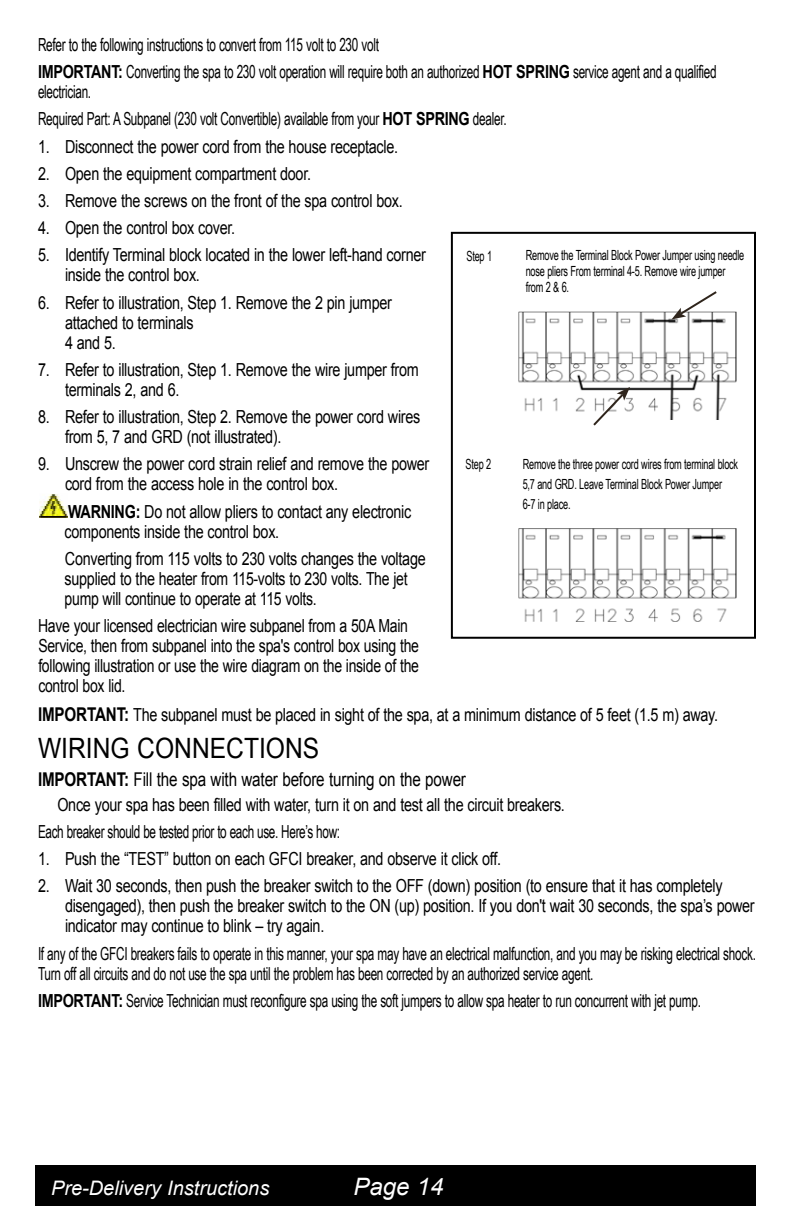
<style>
.page{position:relative;width:792px;height:1224px;background:#fff}
.page>*{position:absolute;margin:0;border:0;box-sizing:border-box;transform-origin:0 0}
.t1{font:28px "Arial";color:#000;scale:.88 1}
.t2{font:italic 24px "Arial";color:#fff}
.t3{font:italic 20px "Arial";color:#fff}
.t4{font:19px "Arial";letter-spacing:-.01em;color:#000;scale:.8 1}
.t5{font:18px/20px "Arial";letter-spacing:-.02em;color:#000;scale:.8 1}
.t6{font:18px/27.2px "Arial Narrow";letter-spacing:-.02em;color:#000;scale:.8 1}
.t7{font:18px/20px "Arial";letter-spacing:-.02em;color:#000;scale:.78 1}
.t8{font:14px/16px "Arial Narrow";letter-spacing:-.02em;color:#000;scale:.8 1}
.s1{font-family:"Arial";font-weight:700}
.s2{font-weight:700}
.s3{font-weight:700;font-size:19px}
</style>
<div class="page">
<div style="left:36px;top:1165px;width:720px;height:41px;background:#000"></div>
<img style="left:39px;top:494px;width:28px;height:23px">
<svg style="left:39px;top:517px;width:28px;height:1px"></svg>
<div style="left:451px;top:232px;width:305px;height:407px;border:2px solid #000"></div>
<img style="left:519px;top:311px;width:217px;height:109px">
<img style="left:519px;top:528px;width:217px;height:94px">
<svg style="left:672px;top:291px;width:47px;height:28px"></svg>
<svg style="left:591px;top:387px;width:39px;height:39px"></svg>
<div style="left:35px;top:1166px;width:720px;height:40px;background:#000"></div>
<p class="t6" style="left:38px;top:30px;width:850px">Refer to the following instructions to convert from 115 volt to 230 volt<br><span class="s1">IMPORTANT:</span> Converting the spa to 230 volt operation will require both an authorized <span class="s1">HOT SPRING</span> service agent and a qualified</p>
<p class="t6" style="left:38px;top:78px;width:587px">electrician.<br>Required Part: A Subpanel (230 volt Convertible) available from your <span class="s1">HOT SPRING</span> dealer.</p>
<p class="t5" style="left:38px;top:137px;width:452px">1. Disconnect the power cord from the house receptacle.</p>
<p class="t5" style="left:38px;top:164px;width:343px">2. Open the equipment compartment door.</p>
<p class="t5" style="left:38px;top:191px;width:457px">3. Remove the screws on the front of the spa control box.</p>
<p class="t5" style="left:38px;top:218px;width:248px">4. Open the control box cover.</p>
<p class="t5" style="left:65px;top:245px;width:453px;text-indent:-27px">5. Identify Terminal block located in the lower left-hand corner inside the control box.</p>
<p class="t5" style="left:65px;top:293px;width:410px;text-indent:-27px">6. Refer to illustration, Step 1. Remove the 2 pin jumper attached to terminals<br>4 and 5.</p>
<p class="t5" style="left:65px;top:360px;width:444px;text-indent:-27px">7. Refer to illustration, Step 1. Remove the wire jumper from terminals 2, and 6.</p>
<p class="t5" style="left:65px;top:407px;width:446px;text-indent:-27px">8. Refer to illustration, Step 2. Remove the power cord wires from 5, 7 and GRD (not illustrated).</p>
<p class="t5" style="left:65px;top:454px;width:457px;line-height:19.4px;text-indent:-27px">9. Unscrew the power cord strain relief and remove the power cord from the access hole in the control box.</p>
<p class="t5" style="left:65px;top:502px;width:435px"><span class="s2">WARNING:</span> Do not allow pliers to contact any electronic components inside the control box.</p>
<p class="t5" style="left:65px;top:549px;width:453px">Converting from 115 volts to 230 volts changes the voltage supplied to the heater from 115‑volts to 230 volts. The jet pump will continue to operate at 115 volts.</p>
<p class="t7" style="left:38px;top:616px;width:490px">Have your licensed electrician wire subpanel from a 50A Main Service, then from subpanel into the spa's control box using the following illustration or use the wire diagram on the inside of the control box lid.</p>
<p class="t5" style="left:38px;top:704px;width:852px"><span class="s3">IMPORTANT:</span> The subpanel must be placed in sight of the spa, at a minimum distance of 5 feet (1.5 m) away.</p>
<h1 class="t1" style="left:38px;top:730px;width:321px">WIRING CONNECTIONS</h1>
<p class="t4" style="left:38px;top:767px;width:537px"><span class="s2">IMPORTANT:</span> Fill the spa with water before turning on the power</p>
<p class="t5" style="left:57px;top:795px;width:636px">Once your spa has been filled with water, turn it on and test all the circuit breakers.</p>
<p class="t6" style="left:38px;top:817px;width:379px">Each breaker should be tested prior to each use. Here’s how:</p>
<p class="t5" style="left:38px;top:849px;width:580px">1. Push the “TEST” button on each GFCI breaker, and observe it click off.</p>
<p class="t5" style="left:65px;top:876px;width:864px;text-indent:-27px">2. Wait 30 seconds, then push the breaker switch to the OFF (down) position (to ensure that it has completely disengaged), then push the breaker switch to the ON (up) position. If you don't wait 30 seconds, the spa’s power indicator may continue to blink – try again.</p>
<p class="t6" style="left:38px;top:943px;width:899px;line-height:20px">If any of the GFCI breakers fails to operate in this manner, your spa may have an electrical malfunction, and you may be risking electrical shock.<br>Turn off all circuits and do not use the spa until the problem has been corrected by an authorized service agent.</p>
<p class="t6" style="left:38px;top:986px;width:830px"><span class="s1">IMPORTANT:</span> Service Technician must reconfigure spa using the soft jumpers to allow spa heater to run concurrent with jet pump.</p>
<p class="t8" style="left:526px;top:247px;width:275px">Remove the Terminal Block Power Jumper using needle nose pliers From terminal 4-5. Remove wire jumper from 2 &amp; 6.</p>
<p class="t8" style="left:466px;top:247px;width:34px">Step 1</p>
<p class="t8" style="left:523px;top:453px;width:271px;line-height:20px">Remove the three power cord wires from terminal block<br>5,7 and GRD. Leave Terminal Block Power Jumper<br>6-7 in place.</p>
<p class="t8" style="left:466px;top:456px;width:34px">Step 2</p>
<p class="t3" style="left:51px;top:1175px;width:220px">Pre-Delivery Instructions</p>
<h2 class="t2" style="left:354px;top:1171px;width:92px">Page 14</h2>
<h2 class="t2" style="left:52px;top:1170px;width:13px">x</h2>
</div>
